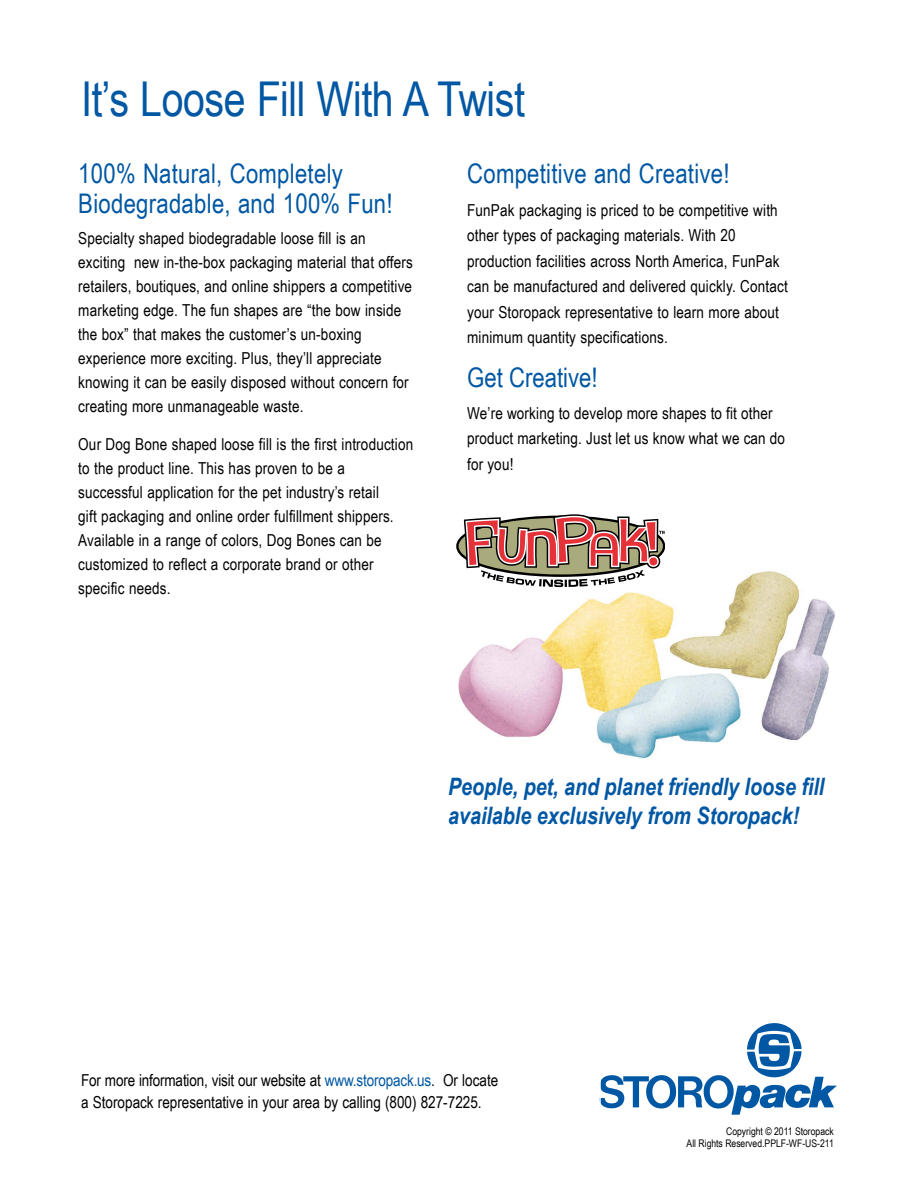
<style>
.page{position:relative;width:918px;height:1188px;background:#fff}
.page>*{position:absolute;margin:0;border:0;box-sizing:border-box;transform-origin:0 0}
.t1{font:48px "Arial Narrow";letter-spacing:-.01em;color:#0057a3}
.t2{font:27px/30px "Arial Narrow";letter-spacing:.01em;color:#0057a3}
.t3{font:italic 700 24px/28.8px "Arial Narrow";color:#0057a3}
.t4{font:16.5px/24px "Arial Narrow";letter-spacing:.01em;color:#000}
.t5{font:10.5px/12px "Arial Narrow";color:#000;text-align:right}
.s1{color:#0057a3}
</style>
<div class="page">
<svg style="left:601px;top:1023px;width:236px;height:92px"></svg>
<img style="left:458px;top:571px;width:377px;height:188px">
<svg style="left:456px;top:514px;width:209px;height:73px"></svg>
<h1 class="t1" style="left:81px;top:64px;width:446px">It’s Loose Fill With A Twist</h1>
<h2 class="t2" style="left:78px;top:158px;width:316px">100% Natural, Completely<br>Biodegradable, and 100% Fun!</h2>
<p class="t4" style="left:78px;top:226px;width:336px">Specialty shaped biodegradable loose fill is an exciting new in-the-box packaging material that offers retailers, boutiques, and online shippers a competitive marketing edge. The fun shapes are “the bow inside the box” that makes the customer’s un-boxing experience more exciting. Plus, they’ll appreciate knowing it can be easily disposed without concern for creating more unmanageable waste.</p>
<p class="t4" style="left:78px;top:431px;width:336px">Our Dog Bone shaped loose fill is the first introduction to the product line. This has proven to be a successful application for the pet industry’s retail<br>gift packaging and online order fulfillment shippers.<br>Available in a range of colors, Dog Bones can be customized to reflect a corporate brand or other specific needs.</p>
<h2 class="t2" style="left:467px;top:158px;width:264px">Competitive and Creative!</h2>
<p class="t4" style="left:467px;top:196px;width:322px;line-height:25.5px">FunPak packaging is priced to be competitive with other types of packaging materials. With 20 production facilities across North America, FunPak can be manufactured and delivered quickly. Contact your Storopack representative to learn more about minimum quantity specifications.</p>
<h2 class="t2" style="left:467px;top:361px;width:132px">Get Creative!</h2>
<p class="t4" style="left:467px;top:400px;width:319px;line-height:25.5px">We’re working to develop more shapes to fit other product marketing. Just let us know what we can do for you!</p>
<h3 class="t3" style="left:448px;top:771px;width:378px">People, pet, and planet friendly loose fill available exclusively from Storopack!</h3>
<p class="t4" style="left:81px;top:1068px;width:419px;line-height:22.5px">For more information, visit our website at <span class="s1">www.storopack.us</span>. Or locate a Storopack representative in your area by calling (800) 827-7225.</p>
<p class="t5" style="left:687px;top:1125px;width:149px">Copyright © 2011 Storopack<br>All Rights Reserved.PPLF-WF-US-211</p>
</div>
